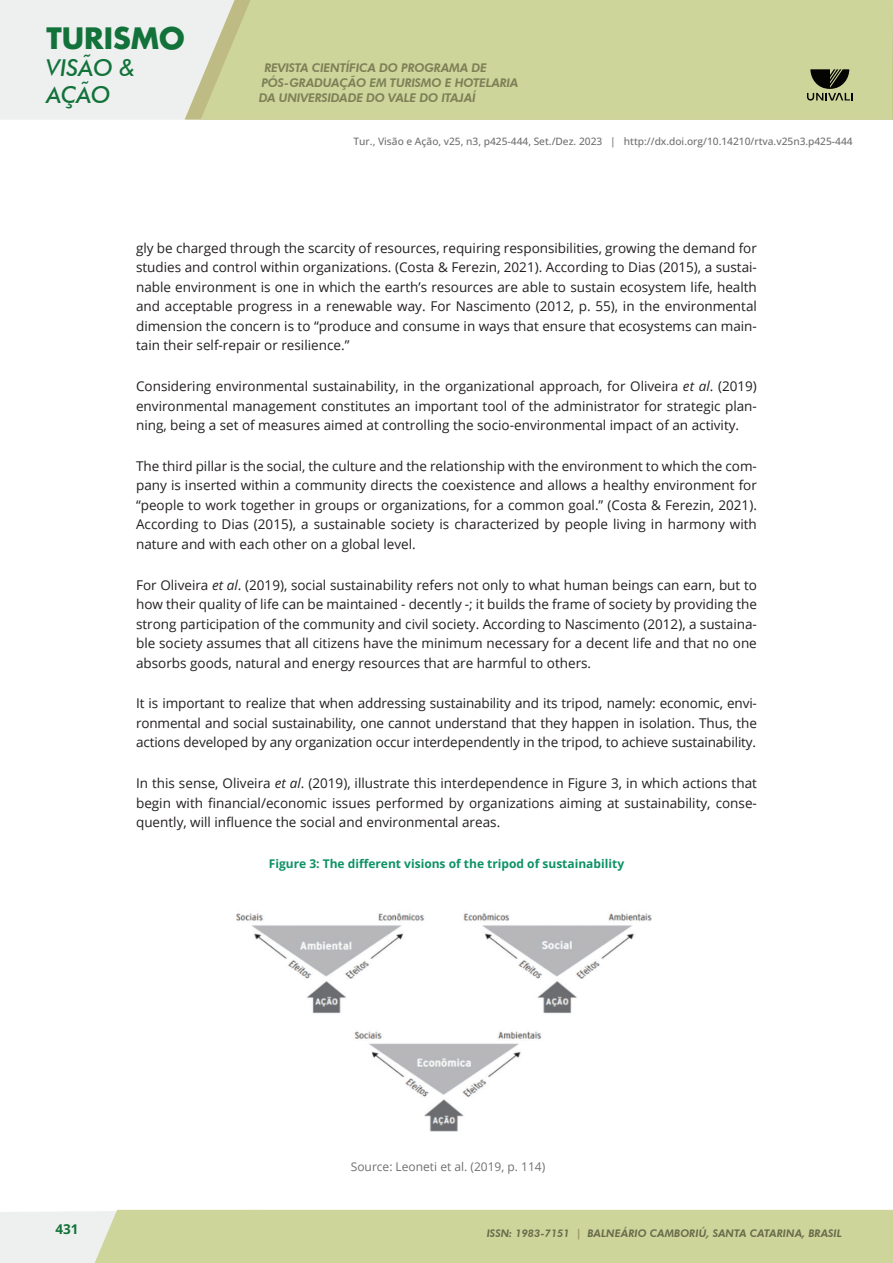
<style>
.page{position:relative;width:893px;height:1263px;background:#fff}
.page>*{position:absolute;margin:0;border:0;box-sizing:border-box;transform-origin:0 0}
.t1{font:700 28.8px "Futura";color:#13723a}
.t2{font:italic 500 23.25px/26.5px "Futura BT";color:#13723a}
.C_Art_-Texto{font:13.5px/19.5px "Open Sans";color:#231f20;text-align:justify}
.t3{font:700 13.5px "Open Sans";color:#13723a}
.t4{font:italic 800 12px/15px "Futura BT";letter-spacing:-.02em;color:#7d8057}
.C_tab-Art-título_tab{font:700 12px "Open Sans";color:#0d9166}
.C_Art_-Legenda{font:12px "Open Sans";color:#6f706f}
.t5{font:italic 800 10.5px "Futura BT";color:#696b4b}
.t6{font:500 10.2px "Open Sans";color:#6f706f}
.s1{font-style:italic}
.s2{color:#99905e}
</style>
<div class="page">
<div style="left:0;top:0;width:185px;height:120px;background:#eef0f0"></div>
<svg style="left:185px;top:0;width:708px;height:120px;background:#e4e5d9"></svg>
<div style="left:201px;top:0;width:691px;height:120px;background:#cdd59b"></div>
<svg style="left:0;top:1210px;width:893px;height:53px;background:#d0d8a5"></svg>
<svg style="left:807px;top:69px;width:46px;height:32px"></svg>
<img style="left:235px;top:913px;width:417px;height:219px">
<h1 class="t1" style="left:46px;top:20px;width:140px">TURISMO</h1>
<h2 class="t2" style="left:46px;top:54px;width:90px">VISÃO &amp;<br>AÇÃO</h2>
<p class="t4" style="left:259px;top:60px;width:261px;text-indent:6px">REVISTA CIENTÍFICA DO PROGRAMA DE<br>PÓS-GRADUAÇÃO EM TURISMO E HOTELARIA<br>DA UNIVERSIDADE DO VALE DO ITAJAÍ</p>
<p class="t6" style="left:354px;top:134px;width:501px">Tur., Visão e Ação, v25, n3, p425-444, Set./Dez. 2023 | http://dx.doi.org/10.14210/rtva.v25n3.p425-444</p>
<p class="C_Art_-Texto" style="left:136px;top:238px;width:622px">gly be charged through the scarcity of resources, requiring responsibilities, growing the demand for studies and control within organizations. (Costa &amp; Ferezin, 2021). According to Dias (2015), a sustai&shy;nable environment is one in which the earth’s resources are able to sustain ecosystem life, health and acceptable progress in a renewable way. For Nascimento (2012, p. 55), in the environmental dimension the concern is to “produce and consume in ways that ensure that ecosystems can main&shy;tain their self-repair or resilience.”</p>
<p class="C_Art_-Texto" style="left:136px;top:376px;width:622px">Considering environmental sustainability, in the organizational approach, for Oliveira <span class="s1">et al</span>. (2019) environmental management constitutes an important tool of the administrator for strategic plan&shy;ning, being a set of measures aimed at controlling the socio-environmental impact of an activity.</p>
<p class="C_Art_-Texto" style="left:136px;top:456px;width:622px">The third pillar is the social, the culture and the relationship with the environment to which the com&shy;pany is inserted within a community directs the coexistence and allows a healthy environment for “people to work together in groups or organizations, for a common goal.” (Costa &amp; Ferezin, 2021).<br>According to Dias (2015), a sustainable society is characterized by people living in harmony with nature and with each other on a global level.</p>
<p class="C_Art_-Texto" style="left:136px;top:574px;width:622px">For Oliveira <span class="s1">et al</span>. (2019), social sustainability refers not only to what human beings can earn, but to how their quality of life can be maintained - decently -; it builds the frame of society by providing the strong participation of the community and civil society. According to Nascimento (2012), a sustaina&shy;ble society assumes that all citizens have the minimum necessary for a decent life and that no one absorbs goods, natural and energy resources that are harmful to others.</p>
<p class="C_Art_-Texto" style="left:136px;top:693px;width:622px">It is important to realize that when addressing sustainability and its tripod, namely: economic, envi&shy;ronmental and social sustainability, one cannot understand that they happen in isolation. Thus, the actions developed by any organization occur interdependently in the tripod, to achieve sustainability.</p>
<p class="C_Art_-Texto" style="left:136px;top:773px;width:622px">In this sense, Oliveira <span class="s1">et al</span>. (2019), illustrate this interdependence in Figure 3, in which actions that begin with financial/economic issues performed by organizations aiming at sustainability, conse&shy;quently, will influence the social and environmental areas.</p>
<p class="C_tab-Art-título_tab" style="left:269px;top:855px;width:357px">Figure 3: The different visions of the tripod of sustainability</p>
<p class="C_Art_-Legenda" style="left:351px;top:1158px;width:196px">Source: Leoneti et al. (2019, p. 114)</p>
<p class="t3" style="left:56px;top:1219px;width:25px">431</p>
<p class="t5" style="left:487px;top:1227px;width:357px">ISSN: 1983-7151 <span class="s2">|</span> BALNEÁRIO CAMBORIÚ, SANTA CATARINA, BRASIL</p>
</div>
